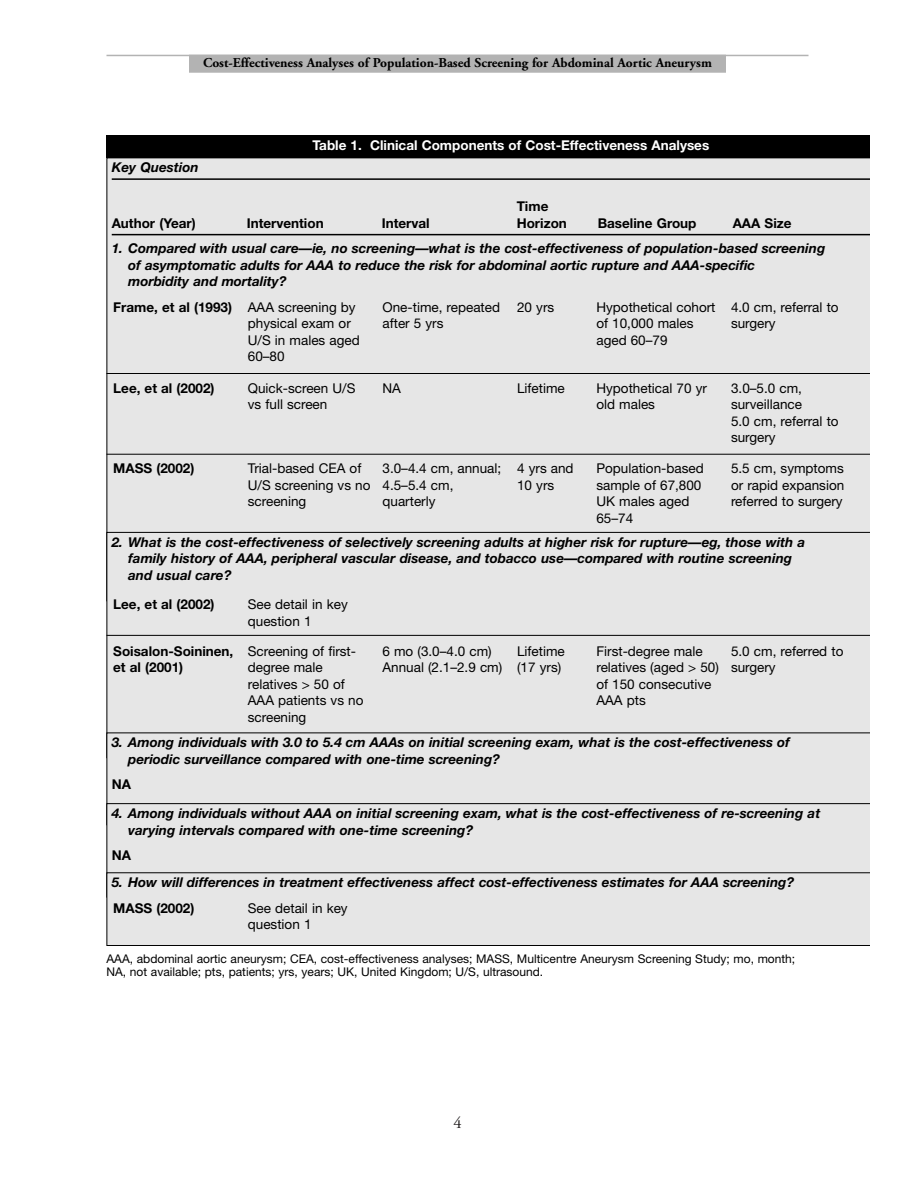
<style>
.page{position:relative;width:918px;height:1188px;background:#fff}
.page>*{position:absolute;margin:0;border:0;box-sizing:border-box;transform-origin:0 0}
.t1{font:16.5px "Adobe Garamond";color:#231f20}
.t2{font:italic 700 13.5px/16.5px "Helvetica Neue";color:#000}
.t3{font:13.5px/16.5px "Helvetica Neue";color:#000}
.t4{font:700 13.5px/16.5px "Helvetica Neue";color:#000}
.t5{font:700 13.5px "Adobe Garamond";color:#000}
.t6{font:700 13.5px "Helvetica Neue";color:#fff}
.t7{font:12px/13.5px "Helvetica Neue";color:#000}
.s1{font-weight:700}
</style>
<div class="page">
<hr style="left:106px;top:55px;width:702px;height:1px;background:#b3b3b3">
<div style="left:189px;top:55px;width:537px;height:18px;background:#b3b3b3"></div>
<div style="left:106px;top:158px;width:764px;height:374px;background:#e6e6e6"></div>
<div style="left:106px;top:532px;width:764px;height:201px;background:#e6e6e6"></div>
<div style="left:106px;top:733px;width:764px;height:70px;background:#e6e6e6"></div>
<div style="left:106px;top:803px;width:764px;height:69px;background:#e6e6e6"></div>
<div style="left:106px;top:872px;width:764px;height:74px;background:#e6e6e6"></div>
<div style="left:106px;top:135px;width:809px;height:23px;background:#000"></div>
<hr style="left:106px;top:373px;width:812px;height:1px;background:#000">
<hr style="left:106px;top:454px;width:812px;height:1px;background:#000">
<hr style="left:106px;top:635px;width:812px;height:1px;background:#000">
<div style="left:870px;top:96px;width:48px;height:952px;background:#fff"></div>
<p class="t5" style="left:203px;top:57px;width:510px">Cost-Effectiveness Analyses of Population-Based Screening for Abdominal Aortic Aneurysm</p>
<p class="t2" style="left:112px;top:161px;width:88px">Key Question</p>
<p class="t6" style="left:313px;top:140px;width:398px">Table 1. Clinical Components of Cost-Effectiveness Analyses</p>
<p class="t4" style="left:517px;top:200px;width:33px">Time</p>
<p class="t4" style="left:112px;top:216px;width:86px">Author (Year)</p>
<p class="t4" style="left:247px;top:216px;width:78px">Intervention</p>
<p class="t4" style="left:382px;top:216px;width:49px">Interval</p>
<p class="t4" style="left:517px;top:216px;width:52px">Horizon</p>
<p class="t4" style="left:598px;top:216px;width:100px">Baseline Group</p>
<p class="t4" style="left:733px;top:216px;width:60px">AAA Size</p>
<p class="t2" style="left:128px;top:242px;width:699px;text-indent:-16px">1. Compared with usual care—ie, no screening—what is the cost-effectiveness of population-based screening of asymptomatic adults for AAA to reduce the risk for abdominal aortic rupture and AAA-specific<br>morbidity and mortality?</p>
<p class="t3" style="left:248px;top:300px;width:113px;text-indent:-135px"><span class="s1">Frame, et al (1993)</span> AAA screening by physical exam or<br>U/S in males aged<br>60–80</p>
<p class="t3" style="left:383px;top:300px;width:119px">One-time, repeated after 5 yrs</p>
<p class="t3" style="left:517px;top:300px;width:39px">20 yrs</p>
<p class="t3" style="left:596px;top:300px;width:121px">Hypothetical cohort of 10,000 males aged 60–79</p>
<p class="t3" style="left:731px;top:300px;width:109px">4.0 cm, referral to surgery</p>
<p class="t4" style="left:113px;top:381px;width:103px">Lee, et al (2002)</p>
<p class="t3" style="left:248px;top:381px;width:109px">Quick-screen U/S vs full screen</p>
<p class="t3" style="left:383px;top:381px;width:20px">NA</p>
<p class="t3" style="left:517px;top:381px;width:49px">Lifetime</p>
<p class="t3" style="left:596px;top:381px;width:112px">Hypothetical 70 yr old males</p>
<p class="t3" style="left:731px;top:381px;width:109px">3.0–5.0 cm, surveillance<br>5.0 cm, referral to surgery</p>
<p class="t4" style="left:113px;top:462px;width:83px">MASS (2002)</p>
<p class="t3" style="left:248px;top:462px;width:124px">Trial-based CEA of<br>U/S screening vs no screening</p>
<p class="t3" style="left:383px;top:462px;width:120px">3.0–4.4 cm, annual;<br>4.5–5.4 cm, quarterly</p>
<p class="t3" style="left:517px;top:462px;width:58px">4 yrs and<br>10 yrs</p>
<p class="t3" style="left:596px;top:462px;width:109px">Population-based sample of 67,800<br>UK males aged<br>65–74</p>
<p class="t3" style="left:731px;top:462px;width:115px;text-align:justify">5.5 cm, symptoms or rapid expansion referred to surgery</p>
<p class="t2" style="left:128px;top:535px;width:679px;text-indent:-16px">2. What is the cost-effectiveness of selectively screening adults at higher risk for rupture—eg, those with a family history of AAA, peripheral vascular disease, and tobacco use—compared with routine screening and usual care?</p>
<p class="t4" style="left:113px;top:598px;width:103px">Lee, et al (2002)</p>
<p class="t3" style="left:248px;top:598px;width:101px">See detail in key question 1</p>
<p class="t4" style="left:113px;top:644px;width:122px">Soisalon-Soininen, et al (2001)</p>
<p class="t3" style="left:248px;top:644px;width:117px">Screening of first&shy;degree male relatives &gt; 50 of<br>AAA patients vs no screening</p>
<p class="t3" style="left:383px;top:644px;width:121px">6 mo (3.0–4.0 cm)<br>Annual (2.1–2.9 cm)</p>
<p class="t3" style="left:517px;top:644px;width:49px">Lifetime (17 yrs)</p>
<p class="t3" style="left:596px;top:644px;width:124px">First-degree male relatives (aged &gt; 50) of 150 consecutive<br>AAA pts</p>
<p class="t3" style="left:731px;top:644px;width:114px">5.0 cm, referred to surgery</p>
<p class="t2" style="left:128px;top:736px;width:663px;text-indent:-16px">3. Among individuals with 3.0 to 5.4 cm AAAs on initial screening exam, what is the cost-effectiveness of periodic surveillance compared with one-time screening?</p>
<p class="t4" style="left:112px;top:778px;width:21px">NA</p>
<p class="t2" style="left:128px;top:806px;width:694px;text-indent:-16px">4. Among individuals without AAA on initial screening exam, what is the cost-effectiveness of re-screening at varying intervals compared with one-time screening?</p>
<p class="t4" style="left:112px;top:848px;width:21px">NA</p>
<p class="t2" style="left:112px;top:875px;width:684px">5. How will differences in treatment effectiveness affect cost-effectiveness estimates for AAA screening?</p>
<p class="t4" style="left:113px;top:901px;width:83px">MASS (2002)</p>
<p class="t3" style="left:248px;top:901px;width:101px">See detail in key question 1</p>
<p class="t7" style="left:106px;top:953px;width:690px">AAA, abdominal aortic aneurysm; CEA, cost-effectiveness analyses; MASS, Multicentre Aneurysm Screening Study; mo, month;<br>NA, not available; pts, patients; yrs, years; UK, United Kingdom; U/S, ultrasound.</p>
<p class="t1" style="left:453px;top:1116px;width:10px">4</p>
</div>
